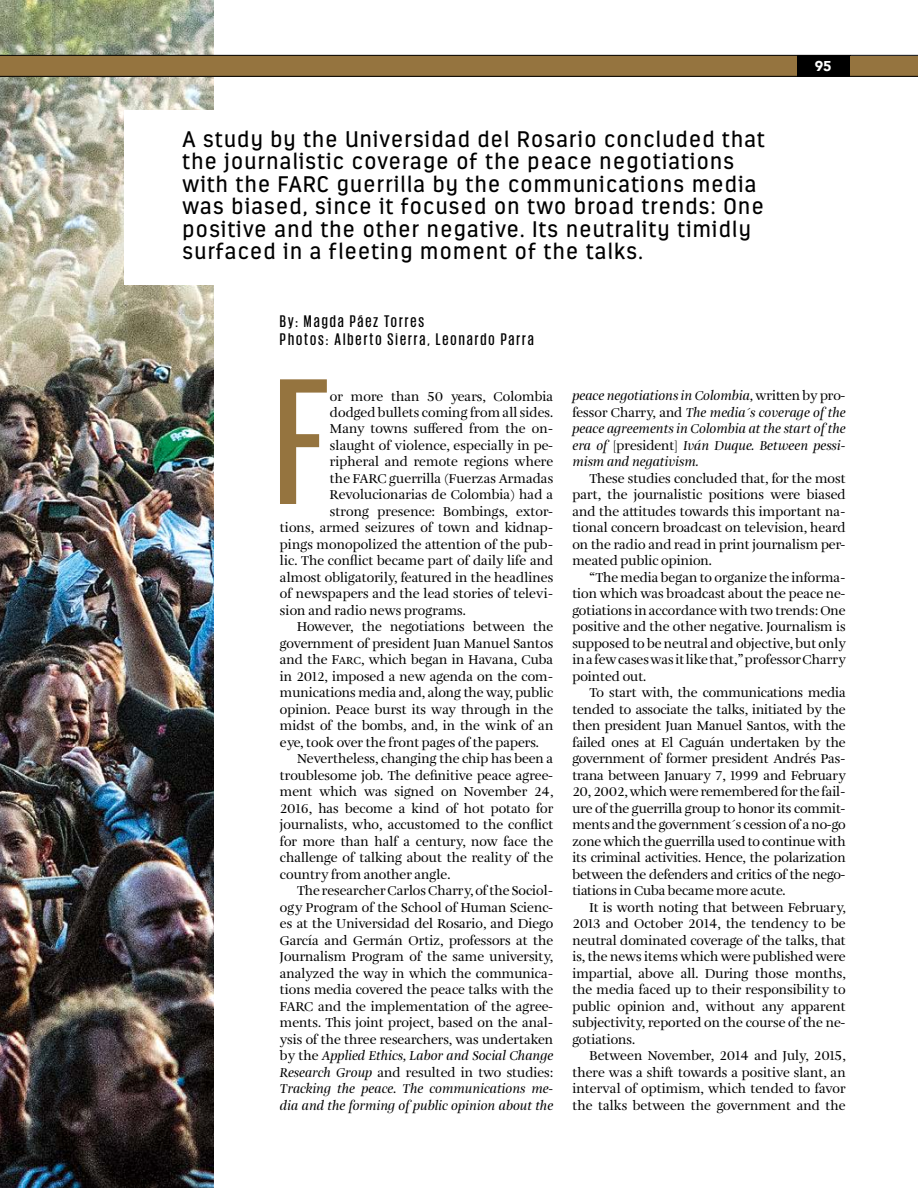
<style>
.page{position:relative;width:918px;height:1188px;background:#fff}
.page>*{position:absolute;margin:0;border:0;box-sizing:border-box;transform-origin:0 0}
.t1{font:500 183.9px "Giorgio Sans";color:#95743f}
.t2{font:22.5px/22.5px "Estandar";letter-spacing:.06em;color:#000}
.t3{font:500 17.25px/18px "Giorgio Sans";letter-spacing:.12em;color:#000}
.t4{font:900 14.25px "Avenir";color:#fff}
.t5{font:13.5px/16.5px "Amalia Pro";color:#000;text-align:justify}
.t6{font:italic 13.5px/16.5px "Amalia Pro";color:#000;text-align:justify}
.s1{font-style:normal}
.s2{font-style:italic}
</style>
<div class="page">
<img style="left:0;top:0;width:213px;height:1188px">
<div style="left:124px;top:110px;width:351px;height:175px;background:#fff"></div>
<svg style="left:0;top:55px;width:918px;height:22px;background:#806436"></svg>
<p class="t2" style="left:183px;top:127px;width:584px">A study by the Universidad del Rosario concluded that the journalistic coverage of the peace negotiations with the FARC guerrilla by the communications media was biased, since it focused on two broad trends: One positive and the other negative. Its neutrality timidly surfaced in a fleeting moment of the talks.</p>
<p class="t4" style="left:815px;top:54px;width:18px">95</p>
<p class="t3" style="left:280px;top:312px;width:255px">By: Magda Páez Torres<br>Photos: Alberto Sierra, Leonardo Parra</p>
<h1 class="t1" style="left:275px;top:351px;width:56px">F</h1>
<p class="t5" style="left:330px;top:388px;width:225px">or more than 50 years, Colombia</p>
<p class="t5" style="left:330px;top:405px;width:225px">dodged bullets coming from all sides.</p>
<p class="t5" style="left:330px;top:421px;width:225px">Many towns suffered from the on-</p>
<p class="t5" style="left:330px;top:438px;width:225px">slaught of violence, especially in pe-</p>
<p class="t5" style="left:330px;top:454px;width:225px">ripheral and remote regions where</p>
<p class="t5" style="left:330px;top:471px;width:225px">the FARC guerrilla (Fuerzas Armadas</p>
<p class="t5" style="left:330px;top:487px;width:225px">Revolucionarias de Colombia) had a</p>
<p class="t5" style="left:330px;top:504px;width:225px">strong presence: Bombings, extor-</p>
<p class="t5" style="left:280px;top:520px;width:275px">tions, armed seizures of town and kidnap-</p>
<p class="t5" style="left:280px;top:537px;width:275px">pings monopolized the attention of the pub-</p>
<p class="t5" style="left:280px;top:553px;width:275px">lic. The conflict became part of daily life and</p>
<p class="t5" style="left:280px;top:570px;width:275px">almost obligatorily, featured in the headlines</p>
<p class="t5" style="left:280px;top:586px;width:275px">of newspapers and the lead stories of televi-</p>
<p class="t5" style="left:280px;top:603px;width:188px">sion and radio news programs.</p>
<p class="t5" style="left:297px;top:619px;width:258px">However, the negotiations between the</p>
<p class="t5" style="left:280px;top:636px;width:275px">government of president Juan Manuel Santos</p>
<p class="t5" style="left:280px;top:652px;width:275px">and the Farc, which began in Havana, Cuba</p>
<p class="t5" style="left:280px;top:669px;width:275px">in 2012, imposed a new agenda on the com-</p>
<p class="t5" style="left:280px;top:685px;width:275px">munications media and, along the way, public</p>
<p class="t5" style="left:280px;top:702px;width:275px">opinion. Peace burst its way through in the</p>
<p class="t5" style="left:280px;top:718px;width:275px">midst of the bombs, and, in the wink of an</p>
<p class="t5" style="left:280px;top:735px;width:261px">eye, took over the front pages of the papers.</p>
<p class="t5" style="left:297px;top:751px;width:258px">Nevertheless, changing the chip has been a</p>
<p class="t5" style="left:280px;top:768px;width:275px">troublesome job. The definitive peace agree-</p>
<p class="t5" style="left:280px;top:784px;width:275px">ment which was signed on November 24,</p>
<p class="t5" style="left:280px;top:801px;width:275px">2016, has become a kind of hot potato for</p>
<p class="t5" style="left:280px;top:817px;width:275px">journalists, who, accustomed to the conflict</p>
<p class="t5" style="left:280px;top:834px;width:275px">for more than half a century, now face the</p>
<p class="t5" style="left:280px;top:850px;width:275px">challenge of talking about the reality of the</p>
<p class="t5" style="left:280px;top:867px;width:172px">country from another angle.</p>
<p class="t5" style="left:297px;top:883px;width:258px">The researcher Carlos Charry, of the Sociol-</p>
<p class="t5" style="left:280px;top:900px;width:275px">ogy Program of the School of Human Scienc-</p>
<p class="t5" style="left:280px;top:916px;width:275px">es at the Universidad del Rosario, and Diego</p>
<p class="t5" style="left:280px;top:933px;width:275px">García and Germán Ortiz, professors at the</p>
<p class="t5" style="left:280px;top:949px;width:275px">Journalism Program of the same university,</p>
<p class="t5" style="left:280px;top:966px;width:275px">analyzed the way in which the communica-</p>
<p class="t5" style="left:280px;top:982px;width:275px">tions media covered the peace talks with the</p>
<p class="t5" style="left:280px;top:999px;width:275px">FARC and the implementation of the agree-</p>
<p class="t5" style="left:280px;top:1015px;width:275px">ments. This joint project, based on the anal-</p>
<p class="t5" style="left:280px;top:1032px;width:275px">ysis of the three researchers, was undertaken</p>
<p class="t6" style="left:280px;top:1048px;width:275px"><span class="s1">by the</span> Applied Ethics, Labor and Social Change</p>
<p class="t5" style="left:280px;top:1065px;width:275px"><span class="s2">Research Group</span> and resulted in two studies:</p>
<p class="t6" style="left:280px;top:1081px;width:275px">Tracking the peace<span class="s1">.</span> The communications me-</p>
<p class="t6" style="left:280px;top:1098px;width:275px">dia and the forming of public opinion about the</p>
<p class="t6" style="left:572px;top:388px;width:275px">peace negotiations in Colombia, <span class="s1">written by pro&shy;fessor Charry, and</span> The media´s coverage of the peace agreements in Colombia at the start of the era of <span class="s1">[president]</span> Iván Duque. Between pessi&shy;mism and negativism.</p>
<p class="t5" style="left:572px;top:470px;width:275px;text-indent:17px">These studies concluded that, for the most part, the journalistic positions were biased and the attitudes towards this important na&shy;tional concern broadcast on television, heard on the radio and read in print journalism per&shy;meated public opinion.</p>
<p class="t5" style="left:572px;top:569px;width:275px;text-indent:17px">“The media began to organize the informa&shy;tion which was broadcast about the peace ne&shy;gotiations in accordance with two trends: One positive and the other negative. Journalism is supposed to be neutral and objective, but only in a few cases was it like that,” professor Charry pointed out.</p>
<p class="t5" style="left:572px;top:685px;width:275px;text-indent:17px">To start with, the communications media tended to associate the talks, initiated by the then president Juan Manuel Santos, with the failed ones at El Caguán undertaken by the government of former president Andrés Pas&shy;trana between January 7, 1999 and February 20, 2002, which were remembered for the fail&shy;ure of the guerrilla group to honor its commit&shy;ments and the government´s cession of a no-go zone which the guerrilla used to continue with its criminal activities. Hence, the polarization between the defenders and critics of the nego&shy;tiations in Cuba became more acute.</p>
<p class="t5" style="left:572px;top:899px;width:275px;text-indent:17px">It is worth noting that between February, 2013 and October 2014, the tendency to be neutral dominated coverage of the talks, that is, the news items which were published were impartial, above all. During those months, the media faced up to their responsibility to public opinion and, without any apparent subjectivity, reported on the course of the ne&shy;gotiations.</p>
<p class="t5" style="left:572px;top:1048px;width:275px;text-indent:17px">Between November, 2014 and July, 2015, there was a shift towards a positive slant, an interval of optimism, which tended to favor the talks between the government and the</p>
</div>
